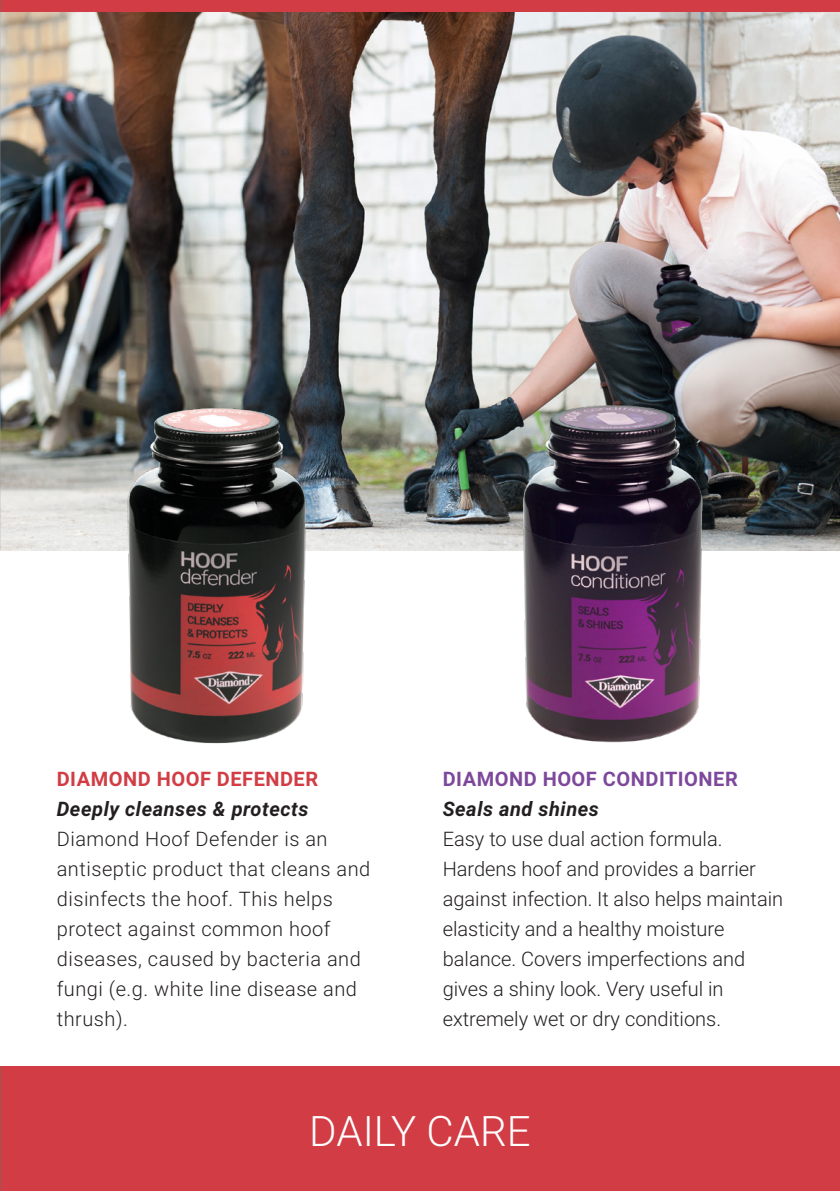
<style>
.page{position:relative;width:840px;height:1191px;background:#fff}
.page>*{position:absolute;margin:0;border:0;box-sizing:border-box;transform-origin:0 0}
.t1{font:300 42px "Roboto";color:#fff}
.t2{font:300 20px/30px "Roboto";color:#231f20}
.t3{font:300 20px/30px "Roboto";letter-spacing:.025em;color:#231f20}
.t4{font:italic 700 20px "Roboto";letter-spacing:.025em;color:#231f20}
.t5{font:700 20px "Roboto";letter-spacing:.025em;color:#7d489c}
.t6{font:700 20px "Roboto";letter-spacing:.025em;color:#d23c44}
</style>
<div class="page">
<img style="left:1px;top:11px;width:838px;height:539px">
<img style="left:522px;top:403px;width:181px;height:340px">
<img style="left:125px;top:403px;width:181px;height:341px">
<div style="left:0;top:1066px;width:839px;height:125px;background:#d23c44"></div>
<img style="left:0;top:0;width:1px;height:550px">
<div style="left:0;top:0;width:839px;height:11px;background:#d23c44"></div>
<p class="t6" style="left:57px;top:765px;width:263px">DIAMOND HOOF DEFENDER</p>
<p class="t4" style="left:57px;top:795px;width:253px">Deeply cleanses &amp; protects</p>
<p class="t3" style="left:57px;top:823px;width:315px">Diamond Hoof Defender is an antiseptic product that cleans and disinfects the hoof. This helps protect against common hoof diseases, caused by bacteria and fungi (e.g. white line disease and thrush).</p>
<p class="t5" style="left:442px;top:765px;width:296px">DIAMOND HOOF CONDITIONER</p>
<p class="t4" style="left:442px;top:795px;width:158px">Seals and shines</p>
<p class="t2" style="left:442px;top:823px;width:342px">Easy to use dual action formula.<br>Hardens hoof and provides a barrier against infection. It also helps maintain elasticity and a healthy moisture balance. Covers imperfections and gives a shiny look. Very useful in extremely wet or dry conditions.</p>
<p class="t1" style="left:309px;top:1101px;width:223px">DAILY CARE</p>
</div>
